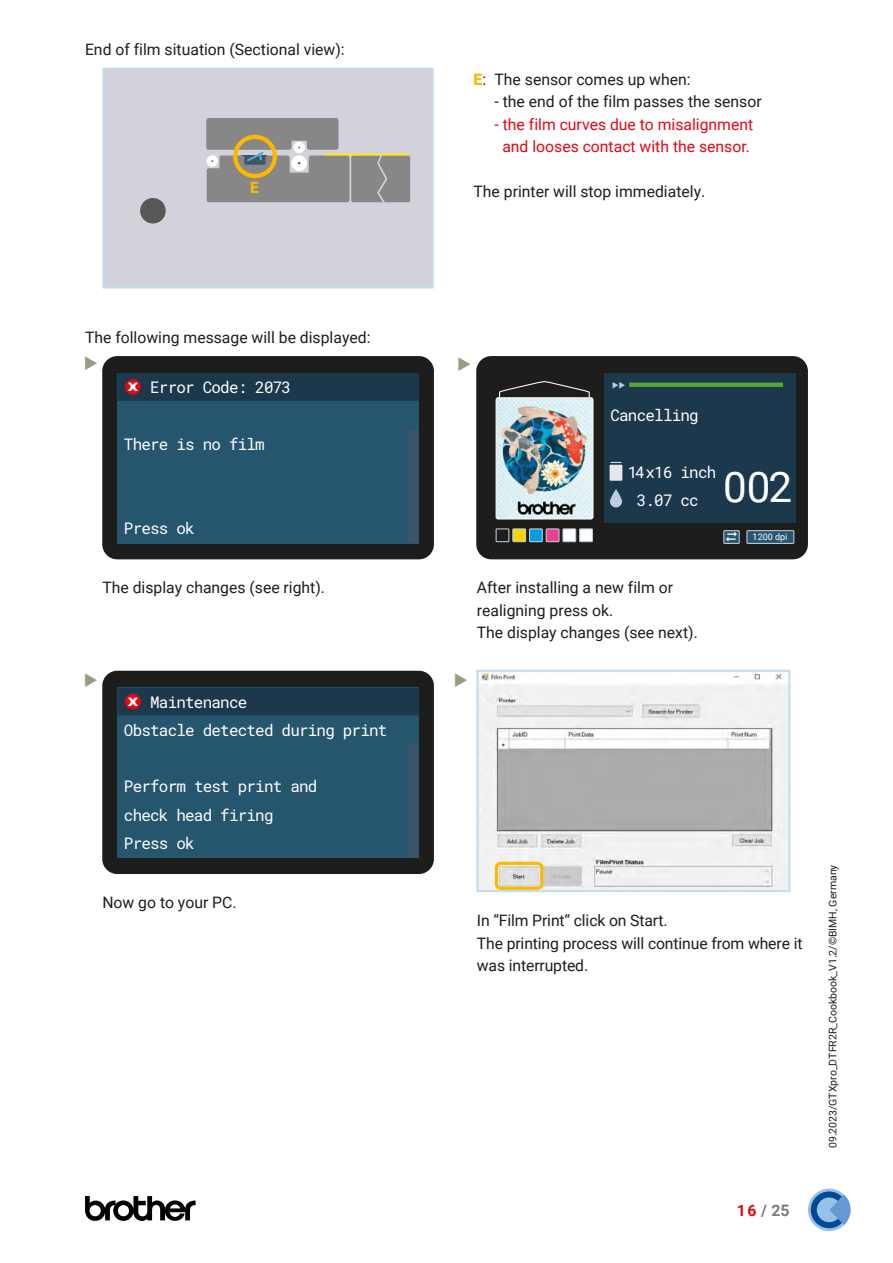
<style>
.page{position:relative;width:893px;height:1263px;background:#fff}
.page>*{position:absolute;margin:0;border:0;box-sizing:border-box;transform-origin:0 0}
.t1{font:42.15px "Roboto";color:#fff}
.t2{font:15.9px/28px "Roboto Mono";letter-spacing:-.05em;color:#fff}
.t3{font:15.75px/22.5px "Roboto";color:#1d1d1b}
.t4{font:15.75px/22.5px "Roboto";color:#e30613;text-align:center}
.t5{font:700 15.75px "Roboto";color:#7b7b7b}
.t6{font:700 15.75px "Roboto";color:#fff;scale:1.3 1}
.t7{font:900 15.75px "Roboto";color:#fbba00}
.t8{font:10.5px "Roboto";color:#1d1d1b}
.t9{font:9px "Roboto";color:#fff}
.s1{font-weight:900;color:#fbba00}
.s2{color:#e30613}
</style>
<div class="page">
<svg style="left:85px;top:1196px;width:111px;height:25px"></svg>
<svg style="left:808px;top:1188px;width:42px;height:43px"></svg>
<div style="left:102px;top:68px;width:332px;height:220px;background:#d3d2db;border:2px solid #c5dcea"></div>
<div style="left:140px;top:198px;width:26px;height:25px;background:#575756;border-radius:50%"></div>
<svg style="left:206px;top:118px;width:204px;height:84px"></svg>
<div style="left:233px;top:135px;width:44px;height:43px;border:4px solid #fbba00;border-radius:50%"></div>
<div style="left:102px;top:356px;width:332px;height:203px;background:#1d1d1b;border-radius:15px"></div>
<hr style="left:118px;top:541px;width:290px;height:2px;background:#26556e">
<hr style="left:117px;top:401px;width:290px;height:2px;background:#26556e">
<svg style="left:118px;top:373px;width:301px;height:169px;background:#245068"></svg>
<hr style="left:117px;top:373px;width:2px;height:28px;background:#1b384d">
<div style="left:125px;top:379px;width:16px;height:16px;background:#e30613;border-radius:50%"></div>
<div style="left:102px;top:671px;width:332px;height:203px;background:#1d1d1b;border-radius:15px"></div>
<hr style="left:118px;top:856px;width:290px;height:2px;background:#26556e">
<hr style="left:117px;top:715px;width:290px;height:2px;background:#26556e">
<svg style="left:118px;top:688px;width:301px;height:169px;background:#245068"></svg>
<hr style="left:117px;top:688px;width:2px;height:27px;background:#1b384d">
<div style="left:125px;top:694px;width:16px;height:15px;background:#e30613;border-radius:50%"></div>
<div style="left:476px;top:356px;width:332px;height:203px;background:#1d1d1b;border-radius:15px"></div>
<hr style="left:604px;top:400px;width:180px;height:2px;background:#1b384d">
<hr style="left:604px;top:373px;width:2px;height:27px;background:#1b384d">
<svg style="left:499px;top:381px;width:91px;height:16px"></svg>
<img style="left:496px;top:399px;width:97px;height:120px">
<div style="left:496px;top:397px;width:97px;height:122px;border:1px solid #fff;border-radius:2px"></div>
<div style="left:496px;top:528px;width:13px;height:14px;border:1px solid #bdcddd"></div>
<div style="left:513px;top:529px;width:13px;height:13px;background:#ffd500"></div>
<div style="left:512px;top:528px;width:14px;height:14px;border:1px solid #bdcddd"></div>
<div style="left:529px;top:529px;width:13px;height:13px;background:#009fe3"></div>
<div style="left:529px;top:528px;width:14px;height:14px;border:1px solid #bdcddd"></div>
<div style="left:546px;top:529px;width:13px;height:13px;background:#e94190"></div>
<div style="left:546px;top:528px;width:13px;height:14px;border:1px solid #bdcddd"></div>
<div style="left:563px;top:529px;width:13px;height:13px;background:#fff"></div>
<div style="left:562px;top:528px;width:14px;height:14px;border:1px solid #bdcddd"></div>
<div style="left:580px;top:529px;width:12px;height:13px;background:#fff"></div>
<div style="left:579px;top:528px;width:14px;height:14px;border:1px solid #bdcddd"></div>
<div style="left:747px;top:531px;width:47px;height:12px;background:#26556e"></div>
<div style="left:746px;top:530px;width:48px;height:14px;border:1px solid #bdcddd"></div>
<div style="left:724px;top:531px;width:15px;height:12px;background:#26556e"></div>
<div style="left:723px;top:530px;width:17px;height:14px;border:1px solid #bdcddd"></div>
<img style="left:479px;top:673px;width:308px;height:216px">
<div style="left:476px;top:670px;width:314px;height:222px;border:2px solid #c5dcea"></div>
<div style="left:495px;top:862px;width:48px;height:28px;border:3px solid #fbba00;border-radius:4px"></div>
<div style="left:605px;top:373px;width:190px;height:150px;background:#1b384d"></div>
<p class="t3" style="left:85px;top:38px;width:261px">End of film situation (Sectional view):</p>
<p class="t3" style="left:474px;top:68px;width:219px"><span class="s1">E</span>: The sensor comes up when:</p>
<p class="t3" style="left:495px;top:90px;width:269px">- the end of the film passes the sensor</p>
<p class="t4" style="left:495px;top:113px;width:260px">- the film curves due to misalignment and looses contact with the sensor.</p>
<p class="t7" style="left:250px;top:177px;width:10px">E</p>
<p class="t3" style="left:474px;top:180px;width:233px">The printer will stop immediately.</p>
<p class="t3" style="left:85px;top:326px;width:287px">The following message will be displayed:</p>
<p class="t2" style="left:150px;top:373px;width:142px">Error Code: 2073</p>
<p class="t6" style="left:128px;top:375px;width:10px">x</p>
<p class="t2" style="left:124px;top:429px;width:142px">There is no film</p>
<p class="t2" style="left:124px;top:514px;width:72px">Press ok</p>
<p class="t3" style="left:102px;top:576px;width:224px">The display changes (see right).</p>
<p class="t2" style="left:124px;top:687px;width:265px;text-indent:26px">Maintenance<br>Obstacle detected during print</p>
<p class="t6" style="left:128px;top:689px;width:10px">x</p>
<p class="t2" style="left:124px;top:772px;width:195px">Perform test print and check head firing<br>Press ok</p>
<p class="t3" style="left:102px;top:890px;width:136px">Now go to your PC.</p>
<p class="t2" style="left:610px;top:401px;width:90px">Cancelling</p>
<p class="t2" style="left:628px;top:457px;width:90px;text-align:center">14x16 inch<br>3.07 cc</p>
<h1 class="t1" style="left:723px;top:457px;width:71px">002</h1>
<p class="t9" style="left:725px;top:531px;width:64px">▪◻ 1200 dpi</p>
<p class="t3" style="left:477px;top:576px;width:222px">After installing a new film or realigning press ok.<br>The display changes (see next).</p>
<p class="t3" style="left:477px;top:909px;width:327px">In “Film Print“ click on Start.<br>The printing process will continue from where it was interrupted.</p>
<p class="t5" style="left:737px;top:1199px;width:54px"><span class="s2">16</span> / 25</p>
<p class="t8" style="left:825px;top:1148px;width:285px;rotate:-90deg">09.2023/GTXpro_DTFR2R_Cookbook_V1.2/©BIMH, Germany</p>
</div>
